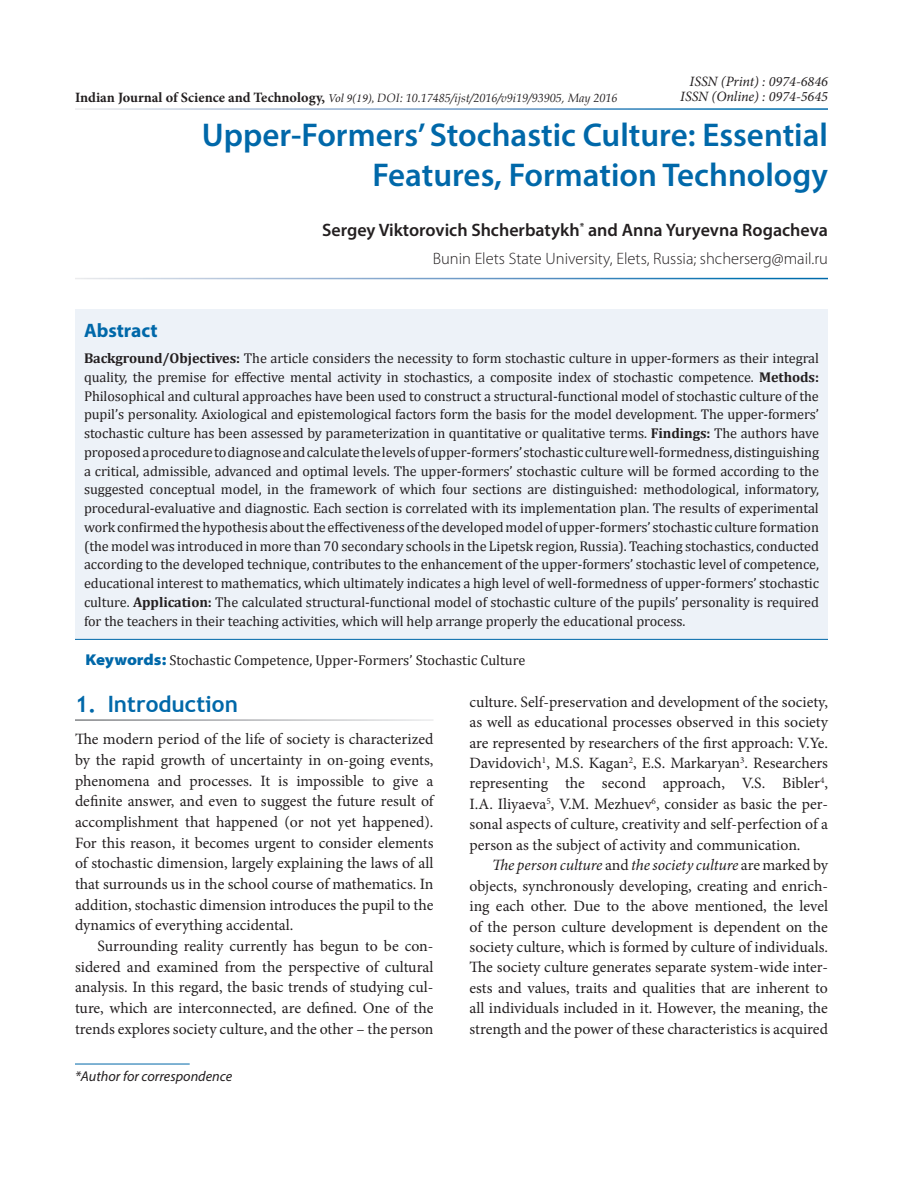
<style>
.page{position:relative;width:918px;height:1188px;background:#fff}
.page>*{position:absolute;margin:0;border:0;box-sizing:border-box;transform-origin:0 0}
.AT{font:600 33px/40.5px "Myriad Pro";color:#0068a9;text-align:right}
.t1{font:700 22.5px "Trebuchet MS";color:#0068a9}
.Abs_Head{font:700 19.5px "Myriad Pro";color:#0068a9}
.Author{font:600 18px "Myriad Pro";color:#231f20}
.Affiliation{font:300 16.5px "Myriad Pro";color:#231f20}
.Text_Ind{font:15.75px/20.4px "Minion Pro";color:#231f20;text-align:justify}
.Text{font:15.75px/20.7px "Minion Pro";color:#231f20;text-align:justify}
.Abs_Text1{font:14.25px/18.8px "Cambria";letter-spacing:-.005em;color:#231f20;text-align:justify}
.Keyword{font:14.25px "Cambria";color:#231f20}
.t2{font:italic 14.25px "Minion Pro";color:#231f20}
.Footnote1{font:italic 14.25px "Myriad Pro";color:#231f20}
.t3{font:italic 12px "Book Antiqua";color:#231f20}
.s1{font-family:"Minion Pro";font-weight:700;font-style:normal;font-size:14.25px}
.s2{font-family:"Minion Pro"}
.s3{font-weight:700}
.s4{font-style:italic}
.s5{font-family:"Myriad Pro";font-weight:900;font-stretch:semi-expanded;font-size:15.75px;color:#0068a9}
</style>
<div class="page">
<div style="left:75px;top:309px;width:753px;height:330px;background:#edf2f8"></div>
<hr style="left:75px;top:639px;width:753px;height:1px;background:#0068a9">
<hr style="left:75px;top:1064px;width:115px;height:1px;background:#0068a9">
<p class="t3" style="left:75px;top:89px;width:544px"><span class="s1">Indian Journal of Science and Technology,</span> <span class="s2">Vol 9(19),</span> DOI: 10.17485/ijst/2016/v9i19/93905, May 2016</p>
<p class="t2" style="left:690px;top:72px;width:140px">ISSN (Print) : 0974-6846</p>
<p class="t2" style="left:680px;top:87px;width:149px">ISSN (Online) : 0974-5645</p>
<p class="AT" style="left:202px;top:114px;width:628px">Upper-Formers’ Stochastic Culture: Essential<br>Features, Formation Technology</p>
<p class="Author" style="left:322px;top:218px;width:507px">Sergey Viktorovich Shcherbatykh<sup>*</sup> and Anna Yuryevna Rogacheva</p>
<p class="Affiliation" style="left:433px;top:249px;width:397px">Bunin Elets State University, Elets, Russia; shcherserg@mail.ru</p>
<p class="Abs_Head" style="left:84px;top:317px;width:75px">Abstract</p>
<p class="Abs_Text1" style="left:84px;top:349px;width:737px"><span class="s3">Background/Objectives:</span> The article considers the necessity to form stochastic culture in upper-formers as their integral quality, the premise for effective mental activity in stochastics, a composite index of stochastic competence. <span class="s3">Methods:<br></span>Philosophical and cultural approaches have been used to construct a structural-functional model of stochastic culture of the pupil’s personality. Axiological and epistemological factors form the basis for the model development. The upper<span class="s4">-</span>formers’ stochastic culture has been assessed by parameterization in quantitative or qualitative terms. <span class="s3">Findings:</span> The authors have proposed a procedure to diagnose and calculate the levels of upper-formers’ stochastic culture well-formedness, distinguishing a critical, admissible, advanced and optimal levels. The upper-formers’ stochastic culture will be formed according to the suggested conceptual model, in the framework of which four sections are distinguished: methodological, informatory, procedural-evaluative and diagnostic. Each section is correlated with its implementation plan. The results of experimental work confirmed the hypothesis about the effectiveness of the developed model of upper-formers’ stochastic culture formation (the model was introduced in more than 70 secondary schools in the Lipetsk region, Russia). Teaching stochastics, conducted according to the developed technique, contributes to the enhancement of the upper-formers’ stochastic level of competence, educational interest to mathematics, which ultimately indicates a high level of well-formedness of upper-formers’ stochastic culture. <span class="s3">Application:</span> The calculated structural-functional model of stochastic culture of the pupils’ personality is required for the teachers in their teaching activities, which will help arrange properly the educational process.</p>
<p class="Keyword" style="left:86px;top:651px;width:441px"><span class="s5">Keywords:</span> Stochastic Competence, Upper-Formers’ Stochastic Culture</p>
<h1 class="t1" style="left:75px;top:690px;width:164px">1. Introduction</h1>
<p class="Text" style="left:75px;top:729px;width:360px">The modern period of the life of society is characterized by the rapid growth of uncertainty in on-going events, phenomena and processes. It is impossible to give a definite answer, and even to suggest the future result of accomplishment that happened (or not yet happened).<br>For this reason, it becomes urgent to consider elements of stochastic dimension, largely explaining the laws of all that surrounds us in the school course of mathematics. In addition, stochastic dimension introduces the pupil to the dynamics of everything accidental.</p>
<p class="Text_Ind" style="left:75px;top:936px;width:360px;text-indent:22px">Surrounding reality currently has begun to be con&shy;sidered and examined from the perspective of cultural analysis. In this regard, the basic trends of studying cul&shy;ture, which are interconnected, are defined. One of the trends explores society culture, and the other – the person</p>
<p class="Text_Ind" style="left:470px;top:692px;width:360px">culture. Self-preservation and development of the society, as well as educational processes observed in this society are represented by researchers of the first approach: V.Ye.<br>Davidovich<sup>1</sup>, M.S. Kagan<sup>2</sup>, E.S. Markaryan<sup>3</sup>. Researchers representing the second approach, V.S. Bibler<sup>4</sup>, I.A. Iliyaeva<sup>5</sup>, V.M. Mezhuev<sup>6</sup>, consider as basic the per&shy;sonal aspects of culture, creativity and self-perfection of a person as the subject of activity and communication.</p>
<p class="Text_Ind" style="left:470px;top:855px;width:360px;text-indent:22px"><span class="s4">The person culture</span> and <span class="s4">the society culture</span> are marked by objects, synchronously developing, creating and enrich&shy;ing each other. Due to the above mentioned, the level of the person culture development is dependent on the society culture, which is formed by culture of individuals.<br>The society culture generates separate system-wide inter&shy;ests and values, traits and qualities that are inherent to all individuals included in it. However, the meaning, the strength and the power of these characteristics is acquired</p>
<p class="Footnote1" style="left:75px;top:1067px;width:159px">*Author for correspondence</p>
</div>
